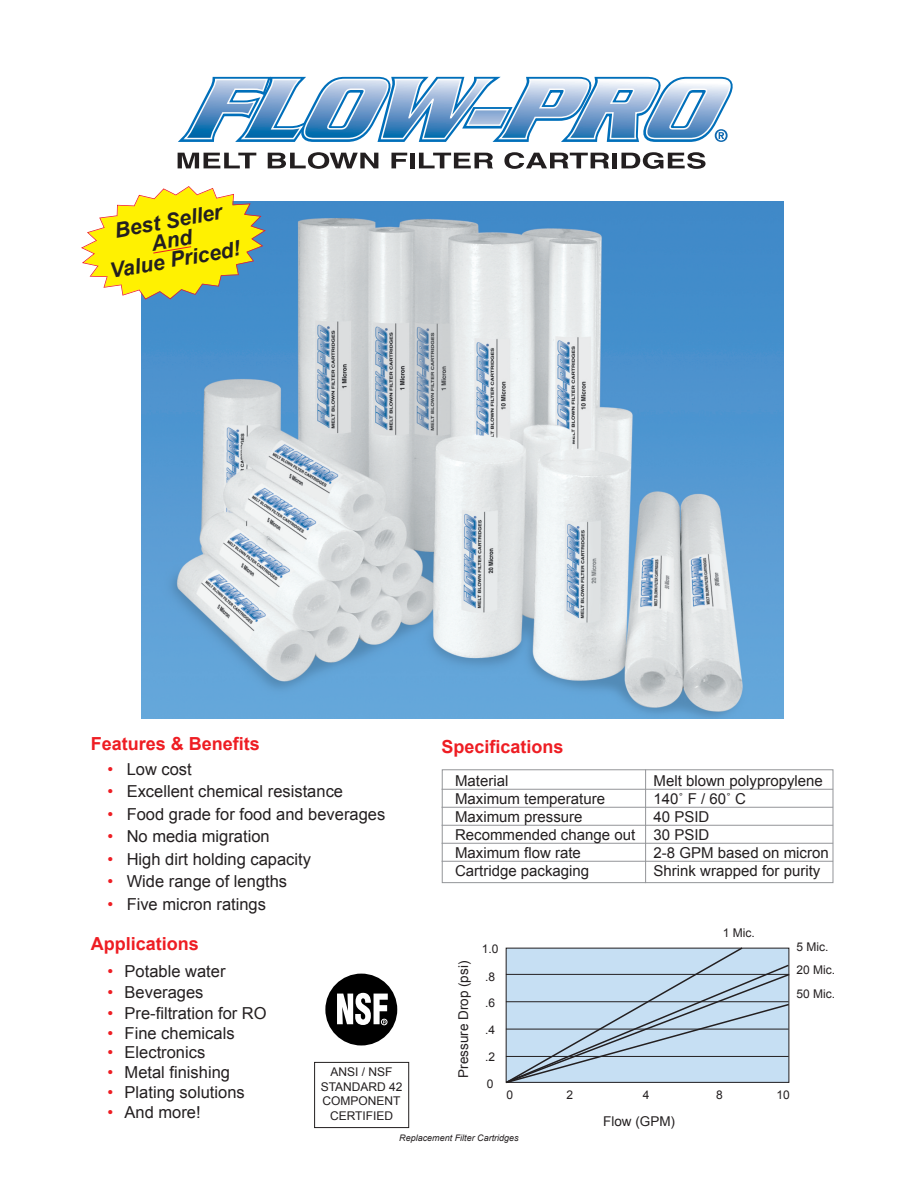
<style>
.page{position:relative;width:918px;height:1188px;background:#fff}
.page>*{position:absolute;margin:0;border:0;box-sizing:border-box;transform-origin:0 0}
.t1{font:italic 700 21px/19.5px "Arial";color:#231f20;text-align:center}
.t2{font:700 18px "Arial";color:#ee1d23}
.t3{font:16.5px "Arial";color:#231f20}
.t4{font:15px/18px "Arial";color:#231f20;text-align:justify}
.t5{font:13.5px "Arial";color:#231f20}
.t6{font:12px/14.4px "Arial";color:#231f20}
.t7{font:italic 9px "Arial";color:#231f20}
.s1{color:#ee1d23}
</style>
<div class="page">
<svg style="left:177px;top:76px;width:556px;height:93px"></svg>
<img style="left:142px;top:201px;width:642px;height:517px">
<div style="left:442px;top:769px;width:391px;height:114px;border:1px solid #939598"></div>
<hr style="left:442px;top:789px;width:391px;height:1px;background:#939598">
<hr style="left:442px;top:807px;width:391px;height:1px;background:#939598">
<hr style="left:442px;top:825px;width:391px;height:1px;background:#939598">
<hr style="left:442px;top:843px;width:391px;height:1px;background:#939598">
<hr style="left:442px;top:861px;width:391px;height:1px;background:#939598">
<hr style="left:645px;top:769px;width:1px;height:114px;background:#939598">
<div style="left:314px;top:1062px;width:95px;height:66px;border:1px solid #231f20"></div>
<div style="left:325px;top:974px;width:72px;height:71px;background:#000;border-radius:50%"></div>
<svg style="left:337px;top:993px;width:51px;height:32px"></svg>
<svg style="left:505px;top:947px;width:285px;height:137px;background:#b8cee0"></svg>
<svg style="left:81px;top:186px;width:185px;height:114px"></svg>
<p class="t1" style="left:102px;top:223px;width:134px;rotate:-10deg">Best Seller<br>And<br>Value Priced!</p>
<p class="t2" style="left:91px;top:734px;width:171px">Features &amp; Benefits</p>
<p class="t3" style="left:107px;top:760px;width:86px"><span class="s1">•</span> Low cost</p>
<p class="t3" style="left:107px;top:783px;width:237px"><span class="s1">•</span> Excellent chemical resistance</p>
<p class="t3" style="left:107px;top:805px;width:279px"><span class="s1">•</span> Food grade for food and beverages</p>
<p class="t3" style="left:107px;top:828px;width:164px"><span class="s1">•</span> No media migration</p>
<p class="t3" style="left:107px;top:850px;width:205px"><span class="s1">•</span> High dirt holding capacity</p>
<p class="t3" style="left:107px;top:873px;width:181px"><span class="s1">•</span> Wide range of lengths</p>
<p class="t3" style="left:107px;top:895px;width:160px"><span class="s1">•</span> Five micron ratings</p>
<p class="t2" style="left:91px;top:934px;width:109px">Applications</p>
<p class="t3" style="left:107px;top:962px;width:120px"><span class="s1">•</span> Potable water</p>
<p class="t3" style="left:107px;top:983px;width:98px"><span class="s1">•</span> Beverages</p>
<p class="t3" style="left:107px;top:1004px;width:161px"><span class="s1">•</span> Pre-filtration for RO</p>
<p class="t3" style="left:107px;top:1024px;width:129px"><span class="s1">•</span> Fine chemicals</p>
<p class="t3" style="left:107px;top:1044px;width:99px"><span class="s1">•</span> Electronics</p>
<p class="t3" style="left:107px;top:1063px;width:124px"><span class="s1">•</span> Metal finishing</p>
<p class="t3" style="left:107px;top:1083px;width:139px"><span class="s1">•</span> Plating solutions</p>
<p class="t3" style="left:107px;top:1103px;width:95px"><span class="s1">•</span> And more!</p>
<p class="t6" style="left:321px;top:1065px;width:83px;text-align:center">ANSI / NSF<br>STANDARD 42<br>COMPONENT<br>CERTIFIED</p>
<p class="t2" style="left:442px;top:737px;width:124px">Specifications</p>
<p class="t4" style="left:455px;top:771px;width:55px">Material</p>
<p class="t4" style="left:654px;top:771px;width:171px">Melt blown polypropylene</p>
<p class="t4" style="left:455px;top:789px;width:152px">Maximum temperature</p>
<p class="t4" style="left:654px;top:789px;width:94px">140˚ F / 60˚ C</p>
<p class="t4" style="left:455px;top:807px;width:129px">Maximum pressure</p>
<p class="t4" style="left:455px;top:807px;width:256px;text-indent:199px">40 PSID Recommended change out 30 PSID Maximum flow rate</p>
<p class="t4" style="left:654px;top:843px;width:177px">2-8 GPM based on micron</p>
<p class="t4" style="left:455px;top:861px;width:136px">Cartridge packaging</p>
<p class="t4" style="left:654px;top:861px;width:168px">Shrink wrapped for purity</p>
<p class="t5" style="left:456px;top:1078px;width:119px;rotate:-90deg">Pressure Drop (psi)</p>
<p class="t6" style="left:482px;top:941px;width:18px">1.0</p>
<p class="t6" style="left:485px;top:964px;width:12px;line-height:25.5px">.8 .6</p>
<p class="t6" style="left:485px;top:1022px;width:12px">.4</p>
<p class="t6" style="left:485px;top:1049px;width:12px">.2</p>
<p class="t6" style="left:487px;top:1076px;width:8px">0</p>
<p class="t6" style="left:723px;top:926px;width:34px">1 Mic.</p>
<p class="t6" style="left:797px;top:936px;width:40px;line-height:22.5px">5 Mic.<br>20 Mic.</p>
<p class="t6" style="left:797px;top:986px;width:40px">50 Mic.</p>
<p class="t6" style="left:506px;top:1088px;width:8px">0</p>
<p class="t6" style="left:567px;top:1088px;width:8px">2</p>
<p class="t6" style="left:643px;top:1088px;width:8px">4</p>
<p class="t6" style="left:716px;top:1088px;width:8px">8</p>
<p class="t6" style="left:776px;top:1088px;width:15px">10</p>
<p class="t5" style="left:603px;top:1114px;width:73px">Flow (GPM)</p>
<p class="t7" style="left:399px;top:1132px;width:121px">Replacement Filter Cartridges</p>
</div>
